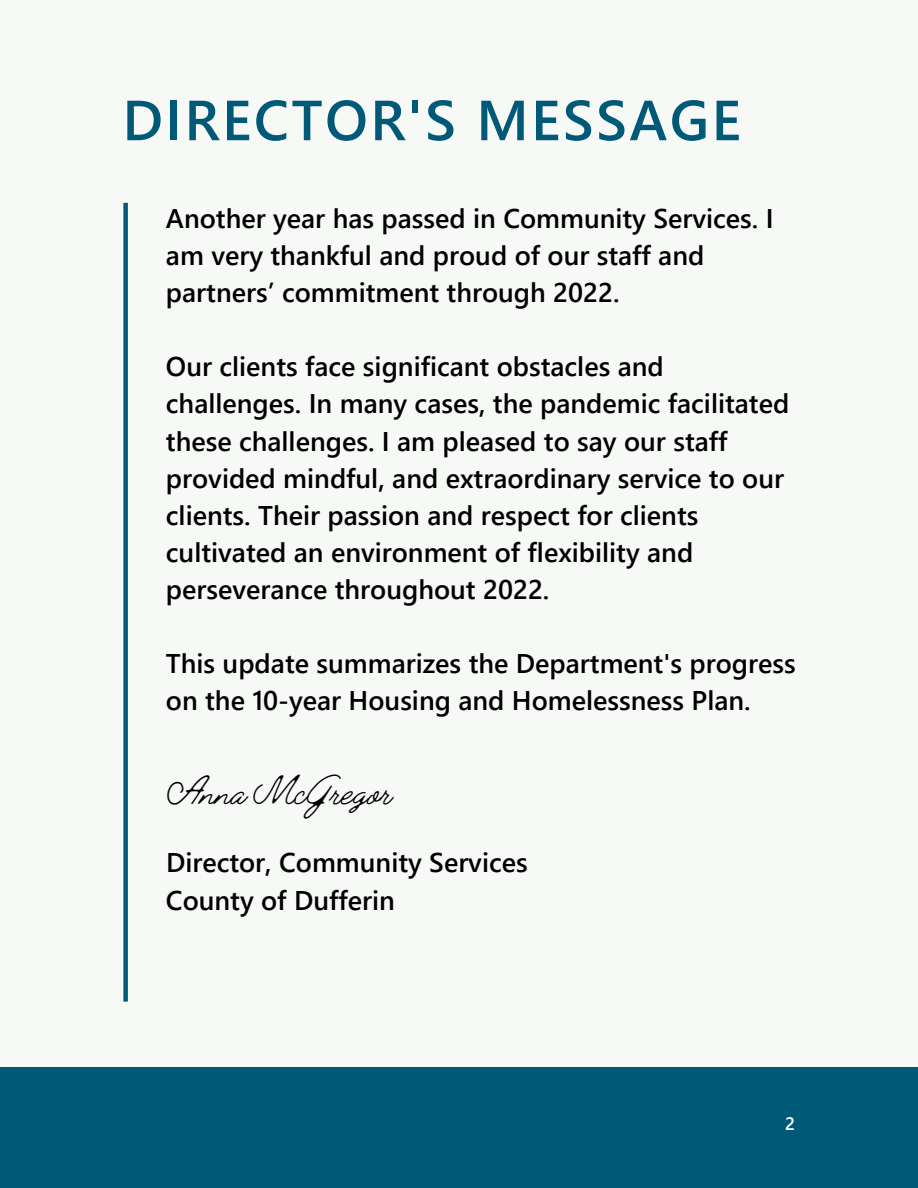
<style>
.page{position:relative;width:918px;height:1188px;background:#f7f9f7}
.page>*{position:absolute;margin:0;border:0;box-sizing:border-box;transform-origin:0 0}
.t1{font:600 56.4px "Segoe UI";letter-spacing:.045em;color:#005977}
.t2{font:300 42.6px "Jimmy Script";color:#000}
.t3{font:600 27px/37.2px "Segoe UI";color:#000}
.t4{font:600 18px "Segoe UI";color:#fff}
</style>
<div class="page">
<div style="left:123px;top:203px;width:5px;height:799px;background:#005977"></div>
<div style="left:0;top:1068px;width:918px;height:120px;background:#005977"></div>
<p class="t1" style="left:122px;top:79px;width:620px">DIRECTOR'S MESSAGE</p>
<p class="t3" style="left:166px;top:198px;width:609px">Another year has passed in Community Services. I am very thankful and proud of our staff and partners’ commitment through 2022.</p>
<p class="t3" style="left:166px;top:347px;width:625px">Our clients face significant obstacles and challenges. In many cases, the pandemic facilitated these challenges. I am pleased to say our staff provided mindful, and extraordinary service to our clients. Their passion and respect for clients cultivated an environment of flexibility and perseverance throughout 2022.</p>
<p class="t3" style="left:166px;top:644px;width:631px">This update summarizes the Department's progress on the 10-year Housing and Homelessness Plan.</p>
<p class="t2" style="left:166px;top:765px;width:227px">AnnaMcGregor</p>
<p class="t3" style="left:166px;top:843px;width:363px">Director, Community Services</p>
<p class="t3" style="left:166px;top:880px;width:230px">County of Dufferin</p>
<p class="t4" style="left:785px;top:1110px;width:11px">2</p>
</div>
